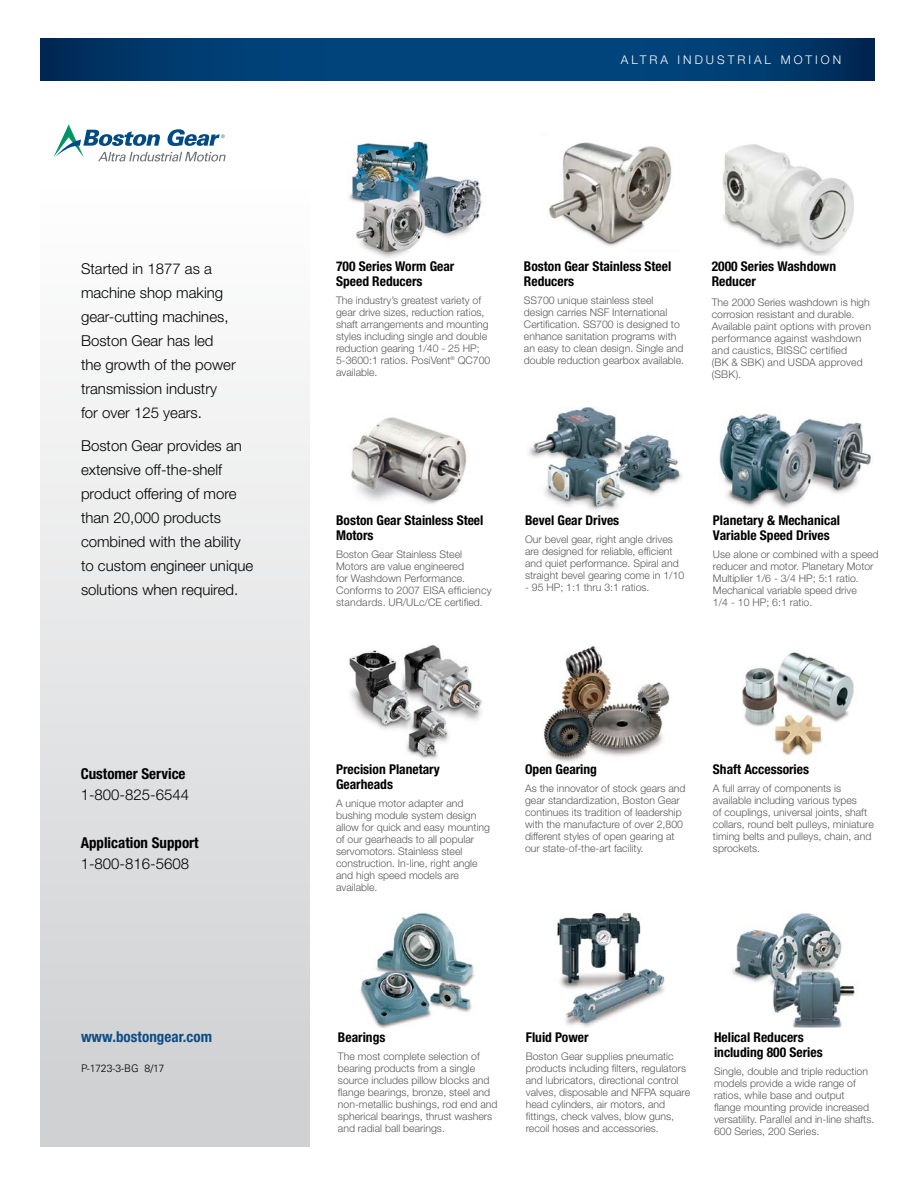
<style>
.page{position:relative;width:918px;height:1188px;background:#fff}
.page>*{position:absolute;margin:0;border:0;box-sizing:border-box;transform-origin:0 0}
._01-intro{font:300 15px/24px "Helvetica Neue LT Std";color:#000}
._02-Name{font:700 condensed 15px/21px "Helvetica Neue LT Std";color:#000}
.address{font:700 condensed 15px "Helvetica Neue LT Std";letter-spacing:.005em;color:#0d4c85}
._02-Name-2{font:700 condensed 13.5px/15px "Helvetica Neue LT Std";color:#000}
.t1{font:300 12px "Helvetica Neue LT Std";letter-spacing:.25em;color:#fff}
._03-Body{font:300 10.5px/12px "Helvetica Neue LT Std";color:#58595b}
.Bodycopy{font:300 10.5px/12px "Helvetica Neue LT Std";letter-spacing:.01em;color:#58595b}
.P-Number_ETC{font:300 10.5px "Univers LT Std";color:#000}
.s1{font-weight:300;font-stretch:normal}
</style>
<div class="page">
<svg style="left:40px;top:39px;width:835px;height:41px;background:#003d71"></svg>
<div style="left:40px;top:188px;width:270px;height:959px;background:linear-gradient(to bottom,#fefefe,#cdcfd1)"></div>
<img style="left:349px;top:141px;width:133px;height:117px">
<img style="left:529px;top:407px;width:154px;height:104px">
<img style="left:719px;top:413px;width:152px;height:95px">
<img style="left:349px;top:645px;width:133px;height:115px">
<img style="left:543px;top:646px;width:127px;height:116px">
<img style="left:742px;top:652px;width:112px;height:104px">
<img style="left:360px;top:913px;width:115px;height:115px">
<img style="left:557px;top:912px;width:108px;height:115px">
<img style="left:548px;top:142px;width:124px;height:104px">
<img style="left:351px;top:417px;width:116px;height:87px">
<img style="left:732px;top:913px;width:123px;height:115px">
<img style="left:722px;top:144px;width:132px;height:112px">
<svg style="left:53px;top:124px;width:173px;height:38px"></svg>
<p class="_01-intro" style="left:81px;top:256px;width:156px">Started in 1877 as a machine shop making gear-cutting machines,<br>Boston Gear has led the growth of the power transmission industry for over 125 years.</p>
<p class="_01-intro" style="left:81px;top:433px;width:174px">Boston Gear provides an extensive off-the-shelf product offering of more than 20,000 products combined with the ability to custom engineer unique solutions when required.</p>
<p class="_02-Name" style="left:81px;top:763px;width:110px">Customer Service<br><span class="s1">1-800-825-6544</span></p>
<p class="_02-Name" style="left:81px;top:832px;width:119px">Application Support</p>
<p class="_01-intro" style="left:81px;top:851px;width:110px">1-800-816-5608</p>
<p class="address" style="left:81px;top:1028px;width:133px">www.bostongear.com</p>
<p class="P-Number_ETC" style="left:81px;top:1062px;width:59px">P-1723-3-BG</p>
<p class="P-Number_ETC" style="left:145px;top:1062px;width:21px">8/17</p>
<p class="t1" style="left:621px;top:52px;width:222px">ALTRA INDUSTRIAL MOTION</p>
<p class="_02-Name-2" style="left:336px;top:258px;width:120px">700 Series Worm Gear<br>Speed Reducers</p>
<p class="_03-Body" style="left:336px;top:294px;width:156px">The industry’s greatest variety of gear drive sizes, reduction ratios, shaft arrangements and mounting styles including single and double reduction gearing 1/40 - 25 HP;<br>5-3600:1 ratios. PosiVent<sup>®</sup> QC700 available.</p>
<p class="_02-Name-2" style="left:524px;top:258px;width:149px">Boston Gear Stainless Steel<br>Reducers</p>
<p class="_03-Body" style="left:524px;top:294px;width:162px">SS700 unique stainless steel design carries NSF International Certification. SS700 is designed to enhance sanitation programs with an easy to clean design. Single and double reduction gearbox available.</p>
<p class="_02-Name-2" style="left:712px;top:258px;width:126px">2000 Series Washdown<br>Reducer</p>
<p class="Bodycopy" style="left:712px;top:296px;width:161px">The 2000 Series washdown is high corrosion resistant and durable.<br>Available paint options with proven performance against washdown and caustics, BISSC certified<br>(BK &amp; SBK) and USDA approved (SBK).</p>
<p class="_02-Name-2" style="left:336px;top:513px;width:149px">Boston Gear Stainless Steel<br>Motors</p>
<p class="_03-Body" style="left:336px;top:548px;width:157px">Boston Gear Stainless Steel<br>Motors are value engineered<br>for Washdown Performance.<br>Conforms to 2007 EISA efficiency standards. UR/ULc/CE certified.</p>
<p class="_02-Name-2" style="left:525px;top:513px;width:96px">Bevel Gear Drives</p>
<p class="_03-Body" style="left:525px;top:533px;width:161px">Our bevel gear, right angle drives are designed for reliable, efficient and quiet performance. Spiral and straight bevel gearing come in 1/10</p>
<p class="_03-Body" style="left:525px;top:581px;width:126px">- 95 HP; 1:1 thru 3:1 ratios.</p>
<p class="_02-Name-2" style="left:713px;top:513px;width:129px">Planetary &amp; Mechanical<br>Variable Speed Drives</p>
<p class="_03-Body" style="left:713px;top:548px;width:167px">Use alone or combined with a speed reducer and motor. Planetary Motor<br>Multiplier 1/6 - 3/4 HP; 5:1 ratio.<br>Mechanical variable speed drive<br>1/4 - 10 HP; 6:1 ratio.</p>
<p class="_02-Name-2" style="left:336px;top:761px;width:105px">Precision Planetary<br>Gearheads</p>
<p class="_03-Body" style="left:336px;top:797px;width:156px">A unique motor adapter and bushing module system design allow for quick and easy mounting of our gearheads to all popular servomotors. Stainless steel construction. In-line, right angle and high speed models are available.</p>
<p class="_02-Name-2" style="left:525px;top:761px;width:73px">Open Gearing</p>
<p class="_03-Body" style="left:525px;top:782px;width:162px">As the innovator of stock gears and gear standardization, Boston Gear continues its tradition of leadership with the manufacture of over 2,800 different styles of open gearing at our state-of-the-art facility.</p>
<p class="_02-Name-2" style="left:713px;top:761px;width:98px">Shaft Accessories</p>
<p class="_03-Body" style="left:713px;top:782px;width:162px">A full array of components is available including various types<br>of couplings, universal joints, shaft collars, round belt pulleys, miniature timing belts and pulleys, chain, and sprockets.</p>
<p class="_02-Name-2" style="left:338px;top:1029px;width:49px">Bearings</p>
<p class="_03-Body" style="left:338px;top:1050px;width:161px">The most complete selection of bearing products from a single source includes pillow blocks and flange bearings, bronze, steel and non-metallic bushings, rod end and spherical bearings, thrust washers and radial ball bearings.</p>
<p class="_02-Name-2" style="left:526px;top:1029px;width:64px">Fluid Power</p>
<p class="_03-Body" style="left:526px;top:1050px;width:166px">Boston Gear supplies pneumatic products including filters, regulators and lubricators, directional control valves, disposable and NFPA square head cylinders, air motors, and fittings, check valves, blow guns, recoil hoses and accessories.</p>
<p class="_02-Name-2" style="left:714px;top:1029px;width:110px">Helical Reducers including 800 Series</p>
<p class="_03-Body" style="left:714px;top:1065px;width:162px">Single, double and triple reduction models provide a wide range of ratios, while base and output<br>flange mounting provide increased versatility. Parallel and in-line shafts.<br>600 Series, 200 Series.</p>
</div>
